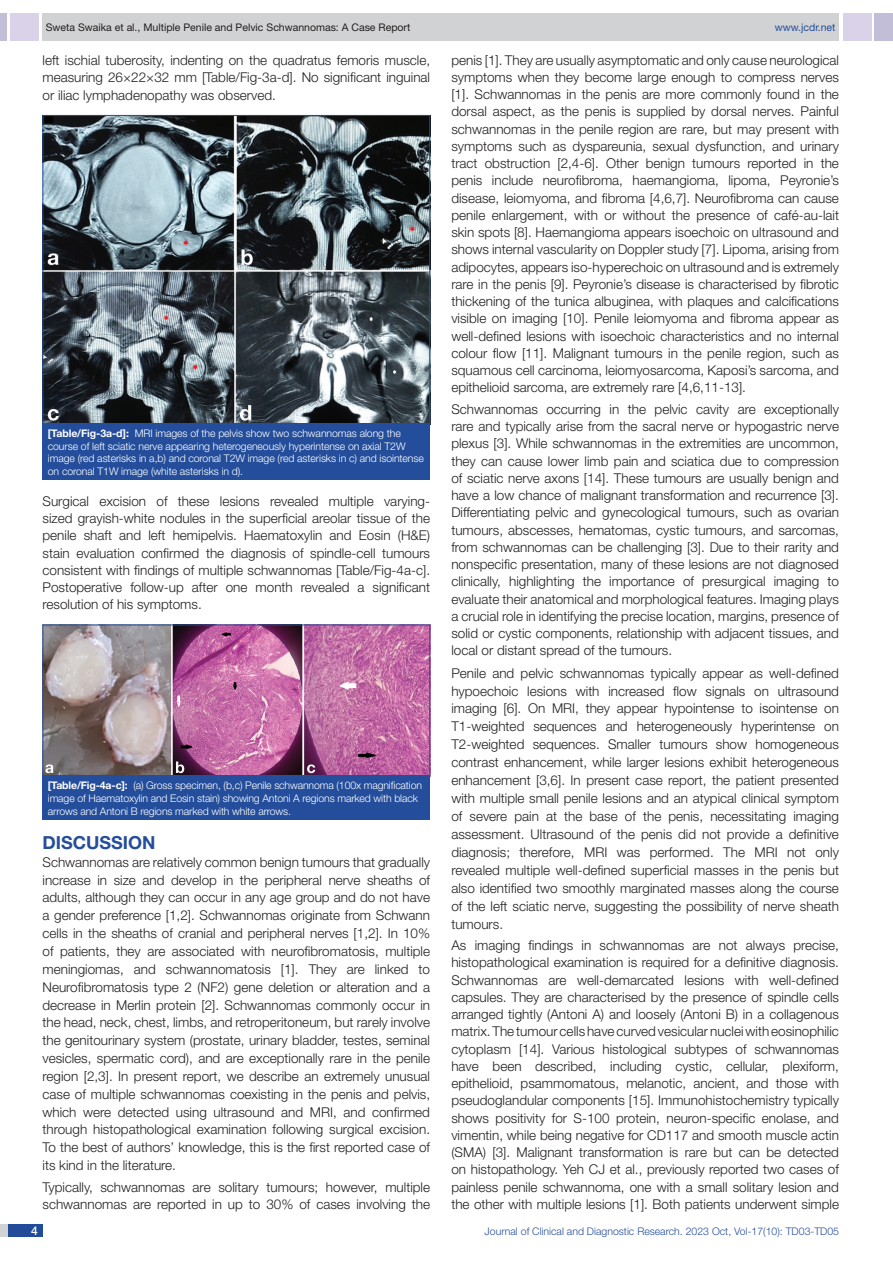
<style>
.page{position:relative;width:893px;height:1263px;background:#fff}
.page>*{position:absolute;margin:0;border:0;box-sizing:border-box;transform-origin:0 0}
.Heading{font:700 18px "Helvetica Neue";color:#244e9b}
.Body_text{font:300 13.5px/17.2px "Helvetica Neue";color:#231f20;text-align:justify}
.t1{font:500 12px "Helvetica Neue";color:#fff}
.TABLE_FIG{font:300 10.5px/12.6px "Helvetica Neue";letter-spacing:-.01em;color:#fff}
.t2{font:300 10.5px "Helvetica Neue";color:#244e9b}
.t3{font:10.5px "Helvetica Neue";color:#231f20}
.t4{font:10.5px "Helvetica Neue";color:#244e9b}
.s1{font-weight:700}
</style>
<div class="page">
<div style="left:0;top:13px;width:7px;height:28px;background:#c2bed7"></div>
<div style="left:10px;top:13px;width:29px;height:28px;background:#d9d2e8"></div>
<div style="left:43px;top:13px;width:796px;height:28px;background:#d1d2d4"></div>
<div style="left:875px;top:13px;width:18px;height:28px;background:#c2bed7"></div>
<div style="left:843px;top:13px;width:29px;height:28px;background:#d9d2e8"></div>
<div style="left:0;top:1224px;width:43px;height:13px;background:#d1d2d4"></div>
<div style="left:8px;top:1224px;width:35px;height:13px;background:#214c99"></div>
<img style="left:45px;top:117px;width:383px;height:305px">
<div style="left:43px;top:423px;width:387px;height:57px;background:#244e9b"></div>
<img style="left:45px;top:627px;width:383px;height:147px">
<div style="left:43px;top:625px;width:387px;height:151px;border:1px solid #244e9b"></div>
<div style="left:43px;top:776px;width:387px;height:44px;background:#244e9b"></div>
<p class="t3" style="left:46px;top:21px;width:366px">Sweta Swaika et al., Multiple Penile and Pelvic Schwannomas: A Case Report</p>
<p class="t4" style="left:775px;top:21px;width:62px">www.jcdr.net</p>
<p class="Body_text" style="left:43px;top:51px;width:389px;line-height:17.7px">left ischial tuberosity, indenting on the quadratus femoris muscle, measuring 26×22×32 mm [Table/Fig-3a-d]. No significant inguinal or iliac lymphadenopathy was observed.</p>
<p class="TABLE_FIG" style="left:48px;top:427px;width:378px"><span class="s1">[Table/Fig-3a-d]:</span> MRI images of the pelvis show two schwannomas along the course of left sciatic nerve appearing heterogeneously hyperintense on axial T2W image (red asterisks in a,b) and coronal T2W image (red asterisks in c) and isointense on coronal T1W image (white asterisks in d).</p>
<p class="Body_text" style="left:43px;top:492px;width:389px">Surgical excision of these lesions revealed multiple varying&shy;sized grayish-white nodules in the superficial areolar tissue of the penile shaft and left hemipelvis. Haematoxylin and Eosin (H&amp;E) stain evaluation confirmed the diagnosis of spindle-cell tumours consistent with findings of multiple schwannomas [Table/Fig-4a-c].<br>Postoperative follow-up after one month revealed a significant resolution of his symptoms.</p>
<p class="TABLE_FIG" style="left:48px;top:779px;width:376px"><span class="s1">[Table/Fig-4a-c]:</span> (a) Gross specimen, (b,c) Penile schwannoma (100x magnification image of Haematoxylin and Eosin stain) showing Antoni A regions marked with black arrows and Antoni B regions marked with white arrows.</p>
<p class="Heading" style="left:43px;top:831px;width:115px">DISCUSSION</p>
<p class="Body_text" style="left:43px;top:853px;width:389px;line-height:17.9px">Schwannomas are relatively common benign tumours that gradually increase in size and develop in the peripheral nerve sheaths of adults, although they can occur in any age group and do not have a gender preference [1,2]. Schwannomas originate from Schwann cells in the sheaths of cranial and peripheral nerves [1,2]. In 10% of patients, they are associated with neurofibromatosis, multiple meningiomas, and schwannomatosis [1]. They are linked to Neurofibromatosis type 2 (NF2) gene deletion or alteration and a decrease in Merlin protein [2]. Schwannomas commonly occur in the head, neck, chest, limbs, and retroperitoneum, but rarely involve the genitourinary system (prostate, urinary bladder, testes, seminal vesicles, spermatic cord), and are exceptionally rare in the penile region [2,3]. In present report, we describe an extremely unusual case of multiple schwannomas coexisting in the penis and pelvis, which were detected using ultrasound and MRI, and confirmed through histopathological examination following surgical excision.<br>To the best of authors’ knowledge, this is the first reported case of its kind in the literature.</p>
<p class="Body_text" style="left:43px;top:1178px;width:389px">Typically, schwannomas are solitary tumours; however, multiple schwannomas are reported in up to 30% of cases involving the</p>
<p class="Body_text" style="left:451px;top:51px;width:389px">penis [1]. They are usually asymptomatic and only cause neurological symptoms when they become large enough to compress nerves [1]. Schwannomas in the penis are more commonly found in the dorsal aspect, as the penis is supplied by dorsal nerves. Painful schwannomas in the penile region are rare, but may present with symptoms such as dyspareunia, sexual dysfunction, and urinary tract obstruction [2,4-6]. Other benign tumours reported in the penis include neurofibroma, haemangioma, lipoma, Peyronie’s disease, leiomyoma, and fibroma [4,6,7]. Neurofibroma can cause penile enlargement, with or without the presence of café-au-lait skin spots [8]. Haemangioma appears isoechoic on ultrasound and shows internal vascularity on Doppler study [7]. Lipoma, arising from adipocytes, appears iso-hyperechoic on ultrasound and is extremely rare in the penis [9]. Peyronie’s disease is characterised by fibrotic thickening of the tunica albuginea, with plaques and calcifications visible on imaging [10]. Penile leiomyoma and fibroma appear as well-defined lesions with isoechoic characteristics and no internal colour flow [11]. Malignant tumours in the penile region, such as squamous cell carcinoma, leiomyosarcoma, Kaposi’s sarcoma, and epithelioid sarcoma, are extremely rare [4,6,11-13].</p>
<p class="Body_text" style="left:451px;top:400px;width:389px">Schwannomas occurring in the pelvic cavity are exceptionally rare and typically arise from the sacral nerve or hypogastric nerve plexus [3]. While schwannomas in the extremities are uncommon, they can cause lower limb pain and sciatica due to compression of sciatic nerve axons [14]. These tumours are usually benign and have a low chance of malignant transformation and recurrence [3].<br>Differentiating pelvic and gynecological tumours, such as ovarian tumours, abscesses, hematomas, cystic tumours, and sarcomas, from schwannomas can be challenging [3]. Due to their rarity and nonspecific presentation, many of these lesions are not diagnosed clinically, highlighting the importance of presurgical imaging to evaluate their anatomical and morphological features. Imaging plays a crucial role in identifying the precise location, margins, presence of solid or cystic components, relationship with adjacent tissues, and local or distant spread of the tumours.</p>
<p class="Body_text" style="left:451px;top:664px;width:389px;line-height:17.9px">Penile and pelvic schwannomas typically appear as well-defined hypoechoic lesions with increased flow signals on ultrasound imaging [6]. On MRI, they appear hypointense to isointense on T1-weighted sequences and heterogeneously hyperintense on T2-weighted sequences. Smaller tumours show homogeneous contrast enhancement, while larger lesions exhibit heterogeneous enhancement [3,6]. In present case report, the patient presented with multiple small penile lesions and an atypical clinical symptom of severe pain at the base of the penis, necessitating imaging assessment. Ultrasound of the penis did not provide a definitive diagnosis; therefore, MRI was performed. The MRI not only revealed multiple well-defined superficial masses in the penis but also identified two smoothly marginated masses along the course of the left sciatic nerve, suggesting the possibility of nerve sheath tumours.</p>
<p class="Body_text" style="left:451px;top:936px;width:389px">As imaging findings in schwannomas are not always precise, histopathological examination is required for a definitive diagnosis.<br>Schwannomas are well-demarcated lesions with well-defined capsules. They are characterised by the presence of spindle cells arranged tightly (Antoni A) and loosely (Antoni B) in a collagenous matrix. The tumour cells have curved vesicular nuclei with eosinophilic cytoplasm [14]. Various histological subtypes of schwannomas have been described, including cystic, cellular, plexiform, epithelioid, psammomatous, melanotic, ancient, and those with pseudoglandular components [15]. Immunohistochemistry typically shows positivity for S-100 protein, neuron-specific enolase, and vimentin, while being negative for CD117 and smooth muscle actin (SMA) [3]. Malignant transformation is rare but can be detected on histopathology. Yeh CJ et al., previously reported two cases of painless penile schwannoma, one with a small solitary lesion and the other with multiple lesions [1]. Both patients underwent simple</p>
<p class="t1" style="left:31px;top:1223px;width:8px">4</p>
<p class="t2" style="left:485px;top:1225px;width:356px">Journal of Clinical and Diagnostic Research. 2023 Oct, Vol-17(10): TD03-TD05</p>
</div>
